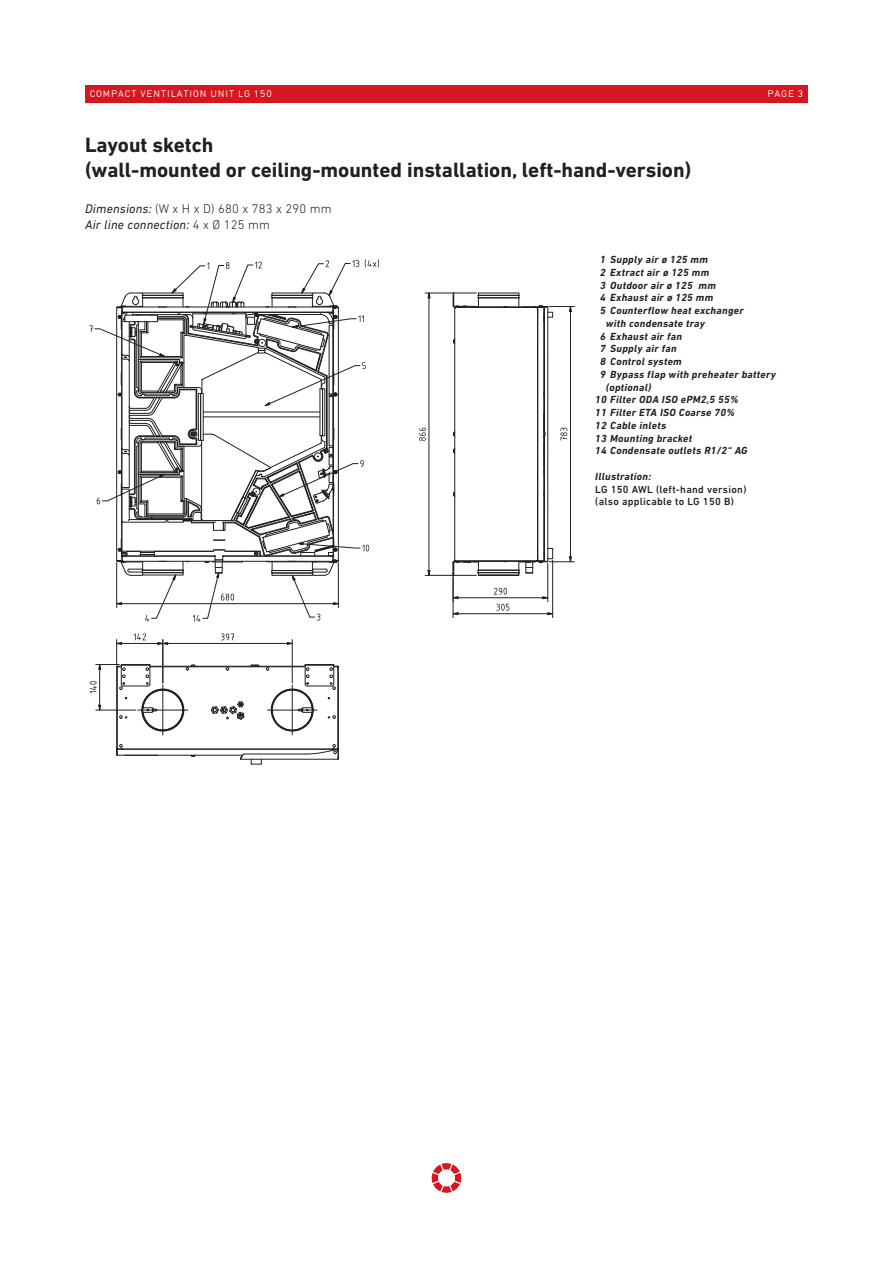
<style>
.page{position:relative;width:893px;height:1263px;background:#fff}
.page>*{position:absolute;margin:0;border:0;box-sizing:border-box;transform-origin:0 0}
.t1{font:700 21px/25.2px "DIN Next LT Pro";color:#231f20}
.t2{font:italic 12.75px/15.9px "DIN Next LT Pro";letter-spacing:.015em;color:#231f20}
.t3{font:italic 700 10.5px "DIN Next LT Pro";letter-spacing:.03em;color:#231f20}
.t4{font:500 10.5px/12.8px "DIN Next LT Pro";letter-spacing:.03em;color:#231f20}
.t5{font:9px "DIN17 SB";letter-spacing:.1em;color:#fff}
.s1{font-weight:300;font-style:normal}
</style>
<div class="page">
<div style="left:85px;top:85px;width:723px;height:17px;background:#d7171f"></div>
<svg style="left:432px;top:1163px;width:29px;height:30px"></svg>
<hr style="left:478px;top:293px;width:41px;height:1px;background:#231f20">
<div style="left:478px;top:575px;width:41px;height:1px;border:1px solid #231f20"></div>
<hr style="left:478px;top:298px;width:41px;height:1px;background:#231f20">
<hr style="left:478px;top:297px;width:41px;height:1px;background:#231f20">
<hr style="left:478px;top:295px;width:41px;height:1px;background:#231f20">
<hr style="left:478px;top:570px;width:41px;height:1px;background:#231f20">
<hr style="left:478px;top:572px;width:41px;height:1px;background:#231f20">
<hr style="left:456px;top:561px;width:81px;height:1px;background:#231f20">
<hr style="left:456px;top:307px;width:81px;height:1px;background:#231f20">
<hr style="left:537px;top:308px;width:1px;height:253px;background:#231f20">
<hr style="left:543px;top:308px;width:1px;height:253px;background:#231f20">
<hr style="left:544px;top:435px;width:1px;height:126px;background:#231f20">
<hr style="left:544px;top:307px;width:1px;height:125px;background:#231f20">
<hr style="left:547px;top:307px;width:1px;height:254px;background:#231f20">
<svg style="left:538px;top:414px;width:8px;height:95px"></svg>
<div style="left:272px;top:690px;width:40px;height:40px;border:1px solid #231f20;border-radius:50%"></div>
<div style="left:272px;top:689px;width:41px;height:42px;border:1px solid #231f20;border-radius:50%"></div>
<svg style="left:211px;top:702px;width:33px;height:18px"></svg>
<svg style="left:298px;top:707px;width:13px;height:5px"></svg>
<hr style="left:116px;top:667px;width:1px;height:81px;background:#231f20">
<hr style="left:338px;top:667px;width:1px;height:82px;background:#231f20">
<hr style="left:150px;top:666px;width:155px;height:1px;background:#231f20">
<svg style="left:305px;top:664px;width:34px;height:25px"></svg>
<hr style="left:117px;top:667px;width:1px;height:82px;background:#231f20">
<div style="left:271px;top:689px;width:42px;height:42px;border:1px solid #231f20;border-radius:50%"></div>
<div style="left:142px;top:689px;width:42px;height:42px;border:1px solid #231f20;border-radius:50%"></div>
<svg style="left:328px;top:715px;width:8px;height:3px"></svg>
<svg style="left:116px;top:744px;width:223px;height:21px"></svg>
<hr style="left:125px;top:755px;width:32px;height:1px;background:#231f20">
<svg style="left:419px;top:428px;width:7px;height:13px"></svg>
<hr style="left:429px;top:298px;width:1px;height:272px;background:#231f20">
<hr style="left:425px;top:293px;width:51px;height:1px;background:#231f20">
<hr style="left:425px;top:575px;width:51px;height:1px;background:#231f20">
<svg style="left:560px;top:428px;width:7px;height:13px"></svg>
<hr style="left:570px;top:311px;width:1px;height:246px;background:#231f20">
<svg style="left:519px;top:546px;width:55px;height:29px"></svg>
<svg style="left:519px;top:293px;width:55px;height:29px"></svg>
<svg style="left:494px;top:588px;width:13px;height:7px"></svg>
<svg style="left:543px;top:596px;width:6px;height:3px"></svg>
<hr style="left:458px;top:597px;width:85px;height:1px;background:#231f20">
<svg style="left:452px;top:293px;width:27px;height:309px"></svg>
<hr style="left:547px;top:563px;width:1px;height:39px;background:#231f20">
<svg style="left:496px;top:604px;width:13px;height:7px"></svg>
<svg style="left:452px;top:612px;width:6px;height:3px"></svg>
<svg style="left:548px;top:612px;width:6px;height:3px"></svg>
<hr style="left:458px;top:613px;width:90px;height:1px;background:#231f20">
<hr style="left:453px;top:577px;width:1px;height:41px;background:#231f20">
<hr style="left:552px;top:560px;width:1px;height:58px;background:#231f20">
<svg style="left:89px;top:259px;width:290px;height:363px"></svg>
<hr style="left:163px;top:685px;width:1px;height:50px;background:#231f20">
<hr style="left:267px;top:710px;width:50px;height:1px;background:#231f20">
<hr style="left:292px;top:685px;width:1px;height:50px;background:#231f20">
<svg style="left:221px;top:633px;width:13px;height:7px"></svg>
<svg style="left:287px;top:642px;width:5px;height:3px"></svg>
<hr style="left:168px;top:643px;width:119px;height:1px;background:#231f20">
<hr style="left:292px;top:639px;width:1px;height:44px;background:#231f20">
<svg style="left:90px;top:633px;width:105px;height:97px"></svg>
<hr style="left:96px;top:710px;width:40px;height:1px;background:#231f20">
<p class="t5" style="left:90px;top:88px;width:183px">COMPACT VENTILATION UNIT LG 150</p>
<p class="t5" style="left:767px;top:88px;width:37px">PAGE 3</p>
<h1 class="t1" style="left:85px;top:132px;width:608px">Layout sketch<br>(wall-mounted or ceiling-mounted installation, left-hand-version)</h1>
<p class="t2" style="left:85px;top:201px;width:248px">Dimensions: <span class="s1">(W x H x D) 680 x 783 x 290 mm<br></span>Air line connection: <span class="s1">4 x Ø 125 mm</span></p>
<p class="t3" style="left:600px;top:253px;width:110px">1 Supply air ø 125 mm</p>
<p class="t3" style="left:600px;top:266px;width:111px">2 Extract air ø 125 mm</p>
<p class="t3" style="left:600px;top:279px;width:117px">3 Outdoor air ø 125 mm</p>
<p class="t3" style="left:600px;top:292px;width:115px">4 Exhaust air ø 125 mm</p>
<p class="t3" style="left:600px;top:304px;width:145px">5 Counterflow heat exchanger</p>
<p class="t3" style="left:606px;top:317px;width:101px">with condensate tray</p>
<p class="t3" style="left:600px;top:330px;width:84px">6 Exhaust air fan</p>
<p class="t3" style="left:600px;top:343px;width:78px">7 Supply air fan</p>
<p class="t3" style="left:600px;top:355px;width:83px">8 Control system</p>
<p class="t3" style="left:600px;top:368px;width:177px">9 Bypass flap with preheater battery</p>
<p class="t3" style="left:606px;top:381px;width:47px">(optional)</p>
<p class="t3" style="left:595px;top:394px;width:145px">10 Filter ODA ISO ePM2,5 55%</p>
<p class="t3" style="left:595px;top:406px;width:141px">11 Filter ETA ISO Coarse 70%</p>
<p class="t3" style="left:595px;top:419px;width:72px">12 Cable inlets</p>
<p class="t3" style="left:595px;top:432px;width:98px">13 Mounting bracket</p>
<p class="t3" style="left:595px;top:444px;width:154px">14 Condensate outlets R1/2“ AG</p>
<p class="t3" style="left:595px;top:470px;width:57px">Illustration:</p>
<p class="t4" style="left:595px;top:482px;width:153px">LG 150 AWL (left-hand version) (also applicable to LG 150 B)</p>
</div>
